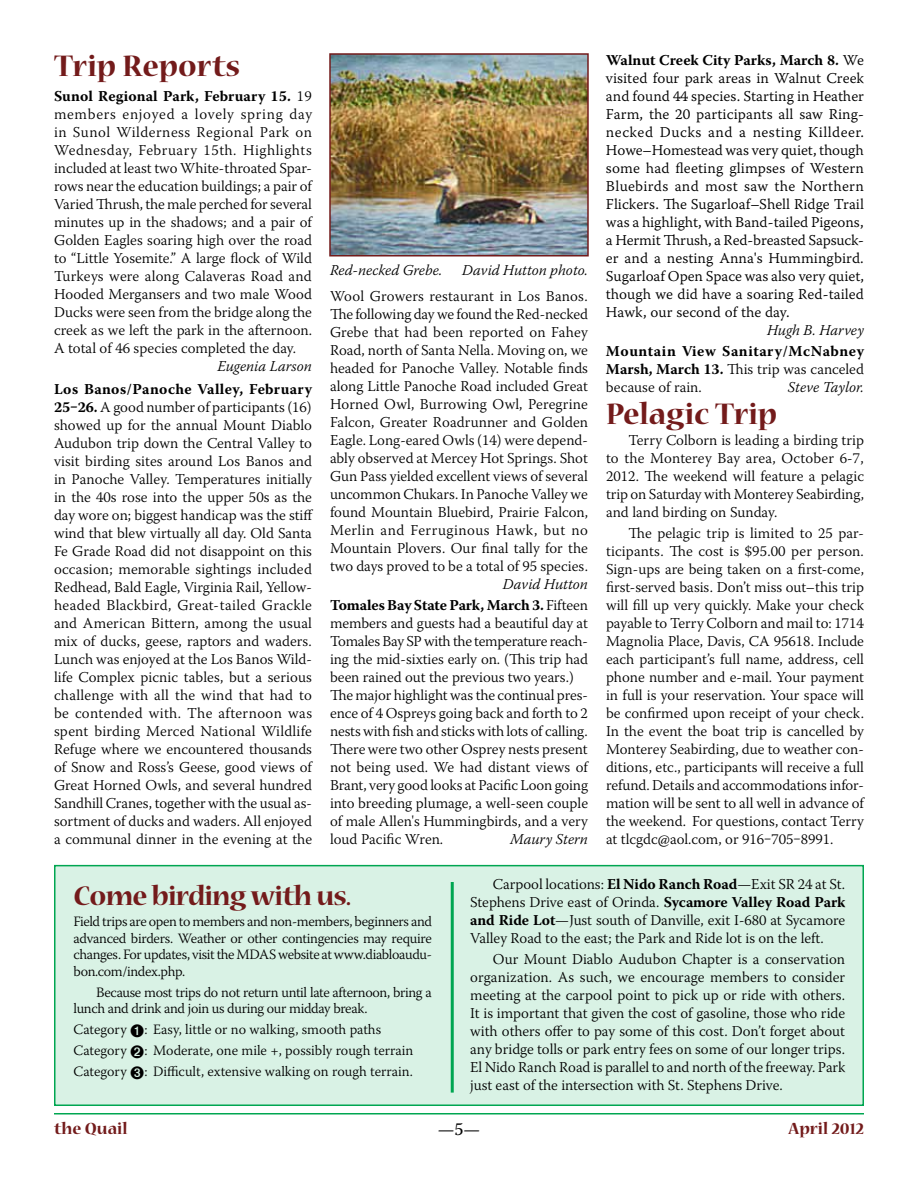
<style>
.page{position:relative;width:918px;height:1188px;background:#fff}
.page>*{position:absolute;margin:0;border:0;box-sizing:border-box;transform-origin:0 0}
.t1{font:700 33px "Nueva Std";color:#731b1b}
.t2{font:700 30px "Nueva Std";letter-spacing:-.025em;color:#731b1b}
.t3{font:700 18px "Nueva Std";color:#731b1b}
.t4{font:18px "Warnock Pro";color:#000}
.t5{font:300 15px/18px "Warnock Pro";color:#000;text-align:justify}
.t6{font:15px/18px "Warnock Pro Light Capt";color:#000;text-align:justify}
.t7{font:700 15px/18px "Warnock Pro";color:#000;text-align:right}
.t8{font:italic 300 15px "Warnock Pro";color:#000}
.t9{font:300 14.25px/16.5px "Warnock Pro";letter-spacing:-.01em;color:#000}
.s1{font-weight:700}
.s2{font-weight:300;font-style:italic}
.s3{font-weight:300}
.s4{font-family:"Warnock Pro Light Capt";font-weight:400}
</style>
<div class="page">
<hr style="left:54px;top:1113px;width:810px;height:1px;background:#00a651">
<div style="left:54px;top:865px;width:810px;height:241px;background:#d9f2e5;border:2px solid #00a651"></div>
<img style="left:332px;top:56px;width:254px;height:197px">
<div style="left:329px;top:53px;width:260px;height:203px;border:2px solid #731b1b"></div>
<hr style="left:451px;top:882px;width:3px;height:211px;background:#00a651">
<h1 class="t1" style="left:54px;top:51px;width:188px">Trip Reports</h1>
<p class="t5" style="left:54px;top:87px;width:260px"><span class="s1">Sunol Regional Park, February 15.</span> 19 members enjoyed a lovely spring day in Sunol Wilderness Regional Park on Wednesday, February 15th. Highlights included at least two White-throated Spar&shy;rows near the education buildings; a pair of Varied Thrush, the male perched for several minutes up in the shadows; and a pair of Golden Eagles soaring high over the road to “Little Yosemite.” A large flock of Wild Turkeys were along Calaveras Road and Hooded Mergansers and two male Wood Ducks were seen from the bridge along the creek as we left the park in the afternoon.<br>A total of 46 species completed the day.</p>
<p class="t8" style="left:218px;top:357px;width:96px">Eugenia Larson</p>
<p class="t5" style="left:54px;top:379px;width:261px"><span class="s1">Los Banos/Panoche Valley, February 25‒26.</span> A good number of participants (16) showed up for the annual Mount Diablo Audubon trip down the Central Valley to visit birding sites around Los Banos and in Panoche Valley. Temperatures initially in the 40s rose into the upper 50s as the day wore on; biggest handicap was the stiff wind that blew virtually all day. Old Santa Fe Grade Road did not disappoint on this occasion; memorable sightings included Redhead, Bald Eagle, Virginia Rail, Yellow&shy;headed Blackbird, Great-tailed Grackle and American Bittern, among the usual mix of ducks, geese, raptors and waders.<br>Lunch was enjoyed at the Los Banos Wild&shy;life Complex picnic tables, but a serious challenge with all the wind that had to be contended with. The afternoon was spent birding Merced National Wildlife Refuge where we encountered thousands of Snow and Ross’s Geese, good views of Great Horned Owls, and several hundred Sandhill Cranes, together with the usual as&shy;sortment of ducks and waders. All enjoyed a communal dinner in the evening at the</p>
<p class="t8" style="left:330px;top:261px;width:114px">Red-necked Grebe.</p>
<p class="t8" style="left:462px;top:261px;width:127px">David Hutton photo.</p>
<p class="t5" style="left:330px;top:287px;width:260px">Wool Growers restaurant in Los Banos.<br>The following day we found the Red-necked Grebe that had been reported on Fahey Road, north of Santa Nella. Moving on, we headed for Panoche Valley. Notable finds along Little Panoche Road included Great Horned Owl, Burrowing Owl, Peregrine Falcon, Greater Roadrunner and Golden Eagle. Long-eared Owls (14) were depend&shy;ably observed at Mercey Hot Springs. Shot Gun Pass yielded excellent views of several uncommon Chukars. In Panoche Valley we found Mountain Bluebird, Prairie Falcon, Merlin and Ferruginous Hawk, but no Mountain Plovers. Our final tally for the two days proved to be a total of 95 species.</p>
<p class="t7" style="left:330px;top:574px;width:259px;line-height:21px"><span class="s2">David Hutton<br></span>Tomales Bay State Park, March 3. <span class="s3">Fifteen</span></p>
<p class="t5" style="left:330px;top:614px;width:260px;text-align:left">members and guests had a beautiful day at Tomales Bay SP with the temperature reach&shy;ing the mid-sixties early on. (This trip had been rained out the previous two years.)<br>The major highlight was the continual pres&shy;ence of 4 Ospreys going back and forth to 2 nests with fish and sticks with lots of calling.<br>There were two other Osprey nests present not being used. We had distant views of Brant, very good looks at Pacific Loon going into breeding plumage, a well-seen couple of male Allen's Hummingbirds, and a very loud Pacific Wren.</p>
<p class="t8" style="left:510px;top:830px;width:79px">Maury Stern</p>
<p class="t7" style="left:606px;top:51px;width:259px">Walnut Creek City Parks, March 8. <span class="s4">We</span></p>
<p class="t6" style="left:606px;top:69px;width:260px">visited four park areas in Walnut Creek and found 44 species. Starting in Heather Farm, the 20 participants all saw Ring&shy;necked Ducks and a nesting Killdeer.<br>Howe–Homestead was very quiet, though some had fleeting glimpses of Western Bluebirds and most saw the Northern Flickers. The Sugarloaf–Shell Ridge Trail was a highlight, with Band-tailed Pigeons, a Hermit Thrush, a Red-breasted Sapsuck&shy;er and a nesting Anna's Hummingbird.<br>Sugarloaf Open Space was also very quiet, though we did have a soaring Red-tailed Hawk, our second of the day.</p>
<p class="t8" style="left:767px;top:321px;width:98px">Hugh B. Harvey</p>
<p class="t7" style="left:606px;top:342px;width:260px;text-align:justify">Mountain View Sanitary/McNabney Marsh, March 13. <span class="s3">This trip was canceled because of rain.</span></p>
<p class="t8" style="left:788px;top:378px;width:78px">Steve Taylor.</p>
<h1 class="t1" style="left:606px;top:399px;width:173px">Pelagic Trip</h1>
<p class="t5" style="left:606px;top:431px;width:260px;text-indent:22px">Terry Colborn is leading a birding trip to the Monterey Bay area, October 6-7, 2012. The weekend will feature a pelagic trip on Saturday with Monterey Seabirding, and land birding on Sunday.</p>
<p class="t5" style="left:606px;top:524px;width:260px;text-indent:22px">The pelagic trip is limited to 25 par&shy;ticipants. The cost is $95.00 per person.<br>Sign-ups are being taken on a first-come, first-served basis. Don’t miss out–this trip will fill up very quickly. Make your check payable to Terry Colborn and mail to: 1714<br>Magnolia Place, Davis, CA 95618. Include each participant’s full name, address, cell phone number and e-mail. Your payment in full is your reservation. Your space will be confirmed upon receipt of your check.<br>In the event the boat trip is cancelled by Monterey Seabirding, due to weather con&shy;ditions, etc., participants will receive a full refund. Details and accommodations infor&shy;mation will be sent to all well in advance of the weekend. For questions, contact Terry at tlcgdc@aol.com, or 916‒705‒8991.</p>
<h2 class="t2" style="left:74px;top:882px;width:279px">Come birding with us.</h2>
<p class="t9" style="left:74px;top:913px;width:360px;text-align:justify">Field trips are open to members and non-members, beginners and advanced birders. Weather or other contingencies may require changes. For updates, visit the MDAS website at www.diabloaudu&shy;bon.com/index.php.</p>
<p class="t9" style="left:74px;top:984px;width:360px;text-indent:23px">Because most trips do not return until late afternoon, bring a lunch and drink and join us during our midday break.</p>
<p class="t9" style="left:74px;top:1019px;width:341px;line-height:21px">Category ➊: Easy, little or no walking, smooth paths<br>Category ➋: Moderate, one mile +, possibly rough terrain<br>Category ➌: Difficult, extensive walking on rough terrain.</p>
<p class="t5" style="left:470px;top:875px;width:377px;text-indent:22px">Carpool locations: <span class="s1">El Nido Ranch Road</span>—Exit SR 24 at St.<br>Stephens Drive east of Orinda. <span class="s1">Sycamore Valley Road Park and Ride Lot</span>—Just south of Danville, exit I-680 at Sycamore Valley Road to the east; the Park and Ride lot is on the left.</p>
<p class="t5" style="left:470px;top:950px;width:377px;text-indent:22px">Our Mount Diablo Audubon Chapter is a conservation organization. As such, we encourage members to consider meeting at the carpool point to pick up or ride with others.<br>It is important that given the cost of gasoline, those who ride with others offer to pay some of this cost. Don’t forget about any bridge tolls or park entry fees on some of our longer trips.<br>El Nido Ranch Road is parallel to and north of the freeway. Park just east of the intersection with St. Stephens Drive.</p>
<p class="t3" style="left:54px;top:1120px;width:75px">the Quail</p>
<p class="t4" style="left:438px;top:1118px;width:44px">—5—</p>
<p class="t3" style="left:789px;top:1120px;width:77px">April 2012</p>
</div>
